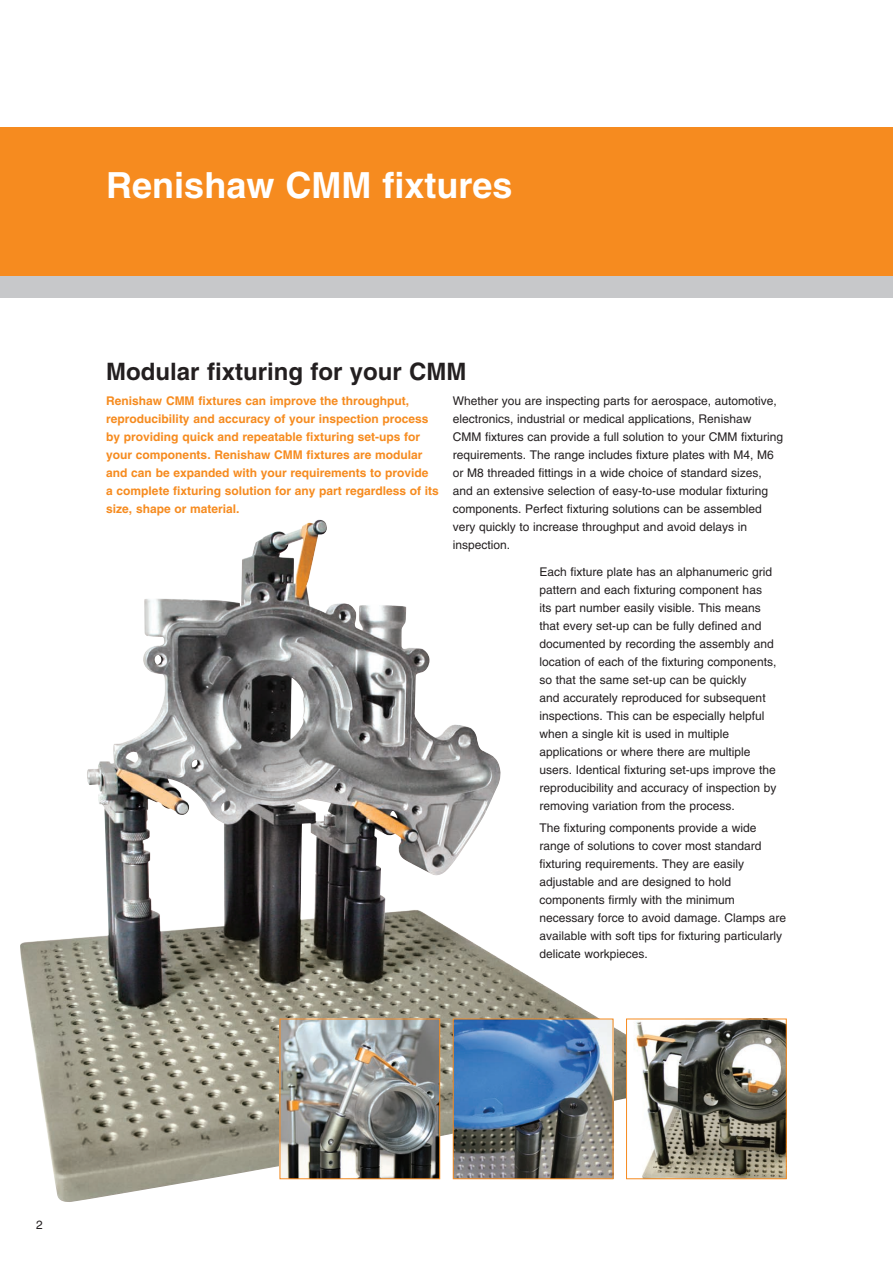
<style>
.page{position:relative;width:893px;height:1263px;background:#fff}
.page>*{position:absolute;margin:0;border:0;box-sizing:border-box;transform-origin:0 0}
.t1{font:700 36px "Helvetica";color:#fff}
.t2{font:700 24px "Helvetica";color:#231f20}
._8pt_bullets_first_l{font:12px/18px "Helvetica";color:#231f20}
._8pt_intro{font:700 12px/18px "Helvetica";color:#f68b1f}
._8pt_text{font:12px "Helvetica";color:#231f20}
</style>
<div class="page">
<div style="left:0;top:128px;width:893px;height:148px;background:#f68b1f"></div>
<div style="left:0;top:276px;width:893px;height:22px;background:#c7c8ca"></div>
<img style="left:20px;top:520px;width:657px;height:682px">
<img style="left:282px;top:1020px;width:156px;height:157px">
<div style="left:280px;top:1018px;width:160px;height:161px;border:1px solid #f68b1f"></div>
<img style="left:455px;top:1020px;width:156px;height:157px">
<div style="left:453px;top:1018px;width:160px;height:161px;border:1px solid #f68b1f"></div>
<img style="left:628px;top:1020px;width:157px;height:157px">
<div style="left:626px;top:1018px;width:161px;height:161px;border:1px solid #f68b1f"></div>
<p class="t1" style="left:106px;top:163px;width:408px">Renishaw CMM fixtures</p>
<p class="t2" style="left:106px;top:357px;width:362px">Modular fixturing for your CMM</p>
<p class="_8pt_bullets_first_l" style="left:453px;top:391px;width:332px">Whether you are inspecting parts for aerospace, automotive, electronics, industrial or medical applications, Renishaw<br>CMM fixtures can provide a full solution to your CMM fixturing requirements. The range includes fixture plates with M4, M6 or M8 threaded fittings in a wide choice of standard sizes, and an extensive selection of easy-to-use modular fixturing components. Perfect fixturing solutions can be assembled very quickly to increase throughput and avoid delays in inspection.</p>
<p class="_8pt_bullets_first_l" style="left:539px;top:562px;width:239px">Each fixture plate has an alphanumeric grid pattern and each fixturing component has its part number easily visible. This means that every set-up can be fully defined and documented by recording the assembly and location of each of the fixturing components, so that the same set-up can be quickly<br>and accurately reproduced for subsequent inspections. This can be especially helpful when a single kit is used in multiple applications or where there are multiple users. Identical fixturing set-ups improve the reproducibility and accuracy of inspection by removing variation from the process.</p>
<p class="_8pt_bullets_first_l" style="left:539px;top:819px;width:248px">The fixturing components provide a wide range of solutions to cover most standard fixturing requirements. They are easily adjustable and are designed to hold components firmly with the minimum necessary force to avoid damage. Clamps are available with soft tips for fixturing particularly delicate workpieces.</p>
<p class="_8pt_intro" style="left:106px;top:391px;width:334px">Renishaw CMM fixtures can improve the throughput, reproducibility and accuracy of your inspection process by providing quick and repeatable fixturing set-ups for your components. Renishaw CMM fixtures are modular and can be expanded with your requirements to provide<br>a complete fixturing solution for any part regardless of its size, shape or material.</p>
<p class="_8pt_text" style="left:36px;top:1218px;width:8px">2</p>
</div>
